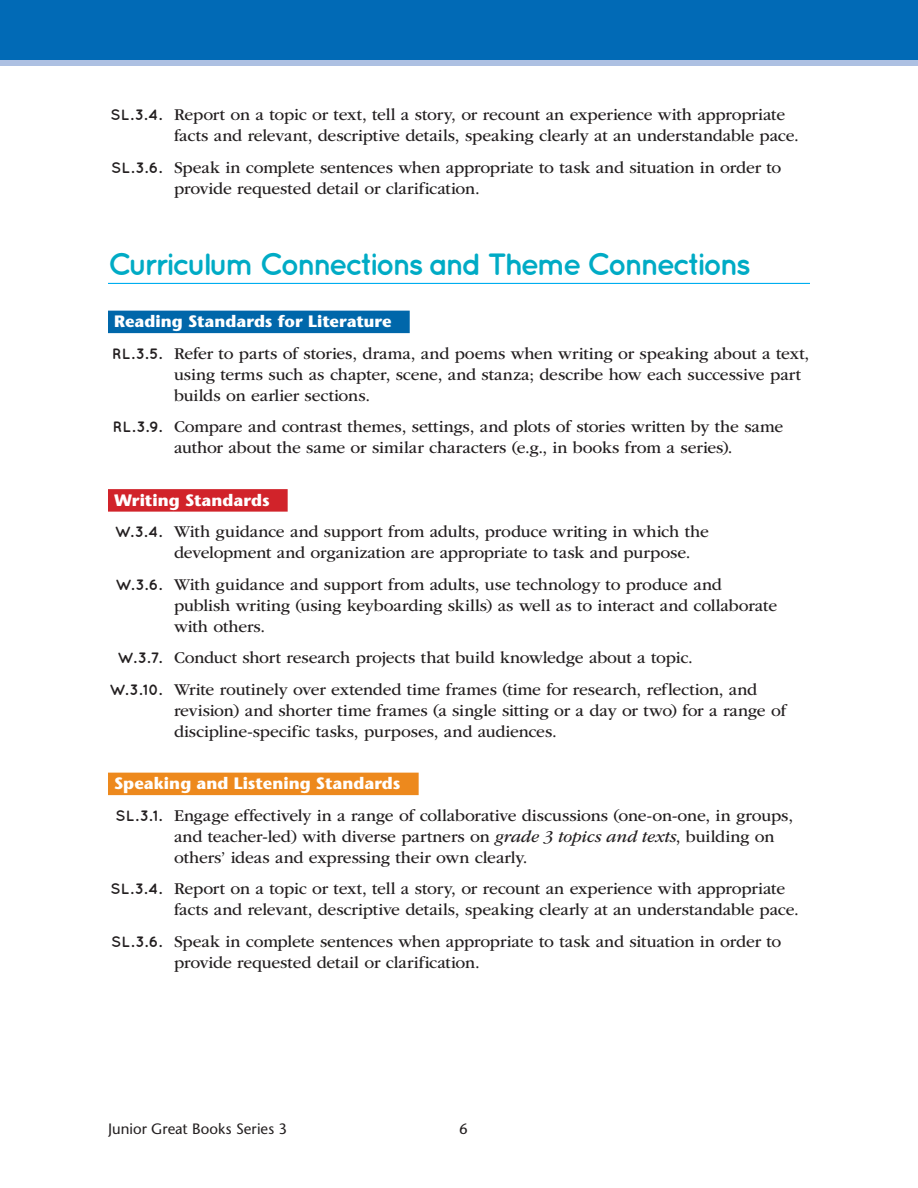
<style>
.page{position:relative;width:918px;height:1188px;background:#fff}
.page>*{position:absolute;margin:0;border:0;box-sizing:border-box;transform-origin:0 0}
.t1{font:700 30.75px "Quicksand";letter-spacing:-.085em;color:#00abc5}
.t2{font:17.25px/21px "ITC Garamond Std";letter-spacing:-.01em;color:#231f20}
.t3{font:700 16.5px "Stone Sans Std";color:#fff}
.t4{font:500 15px "Stone Sans Std";letter-spacing:.005em;color:#231f20}
.s1{font-family:"Quicksand";font-weight:700;font-size:15px}
.s2{font-style:italic}
</style>
<div class="page">
<div style="left:0;top:6px;width:918px;height:60px;background:#adc0e2"></div>
<div style="left:0;top:0;width:918px;height:60px;background:#016ab6"></div>
<hr style="left:108px;top:283px;width:702px;height:1px;background:#00aeef">
<div style="left:108px;top:311px;width:302px;height:22px;background:#0067aa"></div>
<div style="left:108px;top:489px;width:180px;height:23px;background:#d1232a"></div>
<div style="left:108px;top:773px;width:311px;height:22px;background:#ed891d"></div>
<p class="t2" style="left:174px;top:104px;width:627px;text-indent:-63px"><span class="s1">SL.3.4.</span> Report on a topic or text, tell a story, or recount an experience with appropriate facts and relevant, descriptive details, speaking clearly at an understandable pace.</p>
<p class="t2" style="left:174px;top:157px;width:609px;text-indent:-63px"><span class="s1">SL.3.6.</span> Speak in complete sentences when appropriate to task and situation in order to provide requested detail or clarification.</p>
<h1 class="t1" style="left:108px;top:245px;width:645px">Curriculum Connections and Theme Connections</h1>
<p class="t3" style="left:114px;top:312px;width:279px">Reading Standards for Literature</p>
<p class="t2" style="left:174px;top:343px;width:637px;text-indent:-62px"><span class="s1">RL.3.5.</span> Refer to parts of stories, drama, and poems when writing or speaking about a text, using terms such as chapter, scene, and stanza; describe how each successive part builds on earlier sections.</p>
<p class="t2" style="left:174px;top:416px;width:611px;text-indent:-61px"><span class="s1">RL.3.9.</span> Compare and contrast themes, settings, and plots of stories written by the same author about the same or similar characters (e.g., in books from a series).</p>
<p class="t3" style="left:114px;top:490px;width:157px">Writing Standards</p>
<p class="t2" style="left:174px;top:521px;width:536px;text-indent:-59px"><span class="s1">W.3.4.</span> With guidance and support from adults, produce writing in which the development and organization are appropriate to task and purpose.</p>
<p class="t2" style="left:174px;top:574px;width:605px;text-indent:-59px"><span class="s1">W.3.6.</span> With guidance and support from adults, use technology to produce and publish writing (using keyboarding skills) as well as to interact and collaborate with others.</p>
<p class="t2" style="left:109px;top:642px;width:649px;line-height:31.5px;text-indent:8px"><span class="s1">W.3.7.</span> Conduct short research projects that build knowledge about a topic.<br><span class="s1">W.3.10.</span> Write routinely over extended time frames (time for research, reflection, and</p>
<p class="t2" style="left:174px;top:700px;width:614px">revision) and shorter time frames (a single sitting or a day or two) for a range of discipline-specific tasks, purposes, and audiences.</p>
<p class="t3" style="left:114px;top:774px;width:288px">Speaking and Listening Standards</p>
<p class="t2" style="left:174px;top:805px;width:621px;text-indent:-59px"><span class="s1">SL.3.1.</span> Engage effectively in a range of collaborative discussions (one-on-one, in groups, and teacher-led) with diverse partners on <span class="s2">grade 3 topics and texts</span>, building on others’ ideas and expressing their own clearly.</p>
<p class="t2" style="left:174px;top:878px;width:627px;text-indent:-63px"><span class="s1">SL.3.4.</span> Report on a topic or text, tell a story, or recount an experience with appropriate facts and relevant, descriptive details, speaking clearly at an understandable pace.</p>
<p class="t2" style="left:174px;top:931px;width:609px;text-indent:-63px"><span class="s1">SL.3.6.</span> Speak in complete sentences when appropriate to task and situation in order to provide requested detail or clarification.</p>
<p class="t4" style="left:108px;top:1120px;width:181px">Junior Great Books Series 3</p>
<p class="t4" style="left:459px;top:1120px;width:10px">6</p>
</div>
